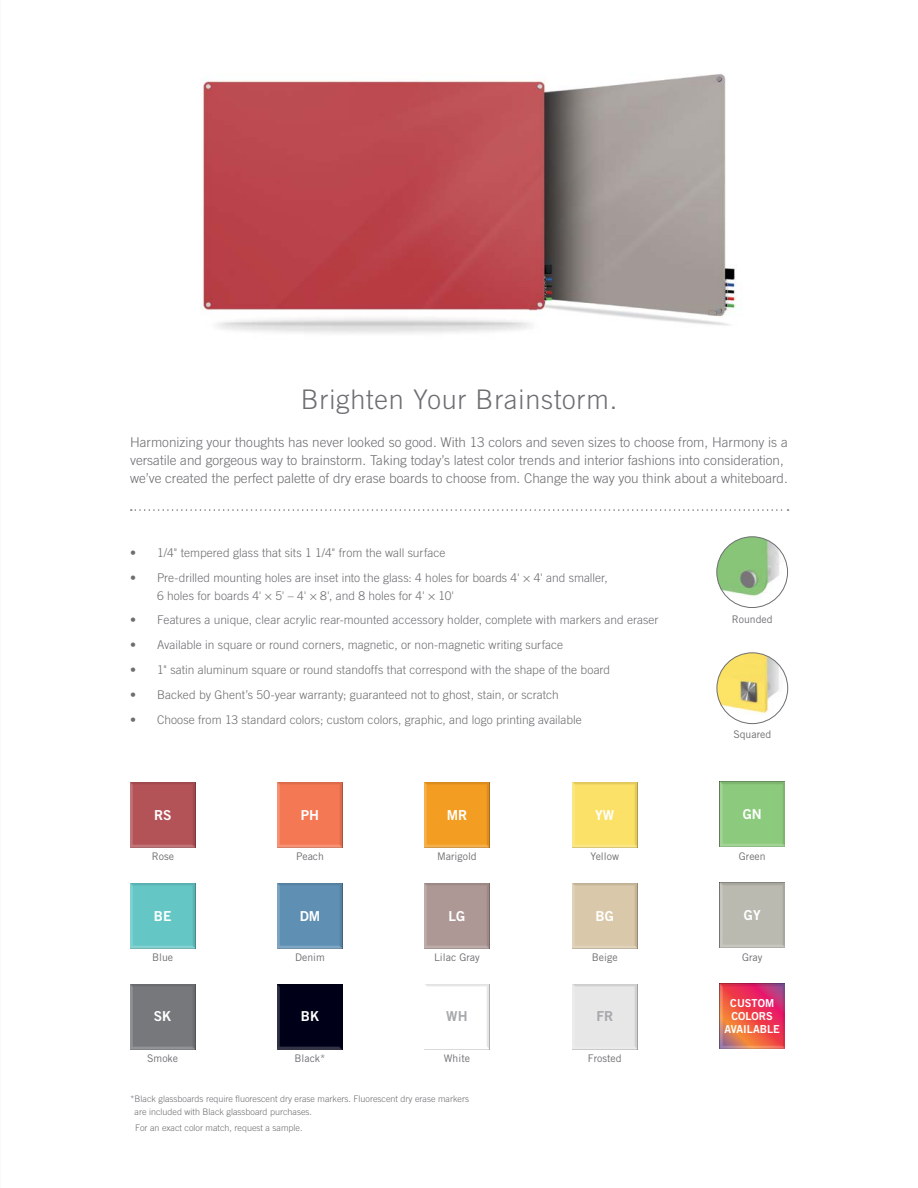
<style>
.page{position:relative;width:918px;height:1188px;background:#fff}
.page>*{position:absolute;margin:0;border:0;box-sizing:border-box;transform-origin:0 0}
.t1{font:300 27px "Trade Gothic LT Std";letter-spacing:.03em;color:#6d6e71}
.t2{font:13.65px "Trade Gothic LT Std Bd 2";color:#fff}
.t3{font:13.65px "Trade Gothic LT Std Bd 2";color:#a6a8ac}
.t4{font:300 13.5px/18px "Trade Gothic LT Std";color:#6d6e71}
.t5{font:300 12px/18px "Trade Gothic LT Std";letter-spacing:.005em;color:#6d6e71}
.t6{font:10.95px/13px "Trade Gothic LT Std Bd 2";color:#fff;text-align:center}
.t7{font:10.5px "Trade Gothic LT Std";color:#6d6e71}
.t8{font:300 9px/12.6px "Trade Gothic LT Std";color:#6d6e71}
</style>
<div class="page">
<svg style="left:131px;top:509px;width:658px;height:2px"></svg>
<div style="left:717px;top:979px;width:72px;height:70px;background:#231f20;opacity:.4"></div>
<div style="left:569px;top:879px;width:72px;height:69px;background:#231f20;opacity:.4"></div>
<div style="left:569px;top:778px;width:72px;height:69px;background:#231f20;opacity:.4"></div>
<div style="left:569px;top:980px;width:72px;height:69px;background:#231f20;opacity:.4"></div>
<div style="left:717px;top:778px;width:72px;height:69px;background:#231f20;opacity:.4"></div>
<div style="left:127px;top:879px;width:72px;height:69px;background:#231f20;opacity:.4"></div>
<div style="left:127px;top:980px;width:72px;height:69px;background:#231f20;opacity:.4"></div>
<div style="left:127px;top:778px;width:72px;height:69px;background:#231f20;opacity:.4"></div>
<div style="left:421px;top:980px;width:73px;height:69px;background:#231f20;opacity:.4"></div>
<div style="left:421px;top:879px;width:73px;height:69px;background:#231f20;opacity:.4"></div>
<div style="left:421px;top:778px;width:73px;height:69px;background:#231f20;opacity:.4"></div>
<div style="left:274px;top:879px;width:73px;height:69px;background:#231f20;opacity:.4"></div>
<div style="left:274px;top:980px;width:73px;height:69px;background:#231f20;opacity:.4"></div>
<div style="left:274px;top:778px;width:73px;height:69px;background:#231f20;opacity:.4"></div>
<div style="left:717px;top:878px;width:72px;height:70px;background:#231f20;opacity:.4"></div>
<svg style="left:717px;top:653px;width:71px;height:71px"></svg>
<img style="left:717px;top:653px;width:71px;height:62px">
<div style="left:717px;top:653px;width:71px;height:71px;border:1px solid #6d6e71;border-radius:50%"></div>
<svg style="left:717px;top:537px;width:71px;height:71px"></svg>
<img style="left:717px;top:537px;width:71px;height:63px">
<div style="left:717px;top:537px;width:71px;height:71px;border:1px solid #6d6e71;border-radius:50%"></div>
<img style="left:200px;top:74px;width:537px;height:259px">
<h1 class="t1" style="left:301px;top:384px;width:318px">Brighten Your Brainstorm.</h1>
<p class="t4" style="left:130px;top:433px;width:659px">Harmonizing your thoughts has never looked so good. With 13 colors and seven sizes to choose from, Harmony is a versatile and gorgeous way to brainstorm. Taking today’s latest color trends and interior fashions into consideration, we’ve created the perfect palette of dry erase boards to choose from. Change the way you think about a whiteboard.</p>
<p class="t5" style="left:130px;top:544px;width:317px">• 1/4" tempered glass that sits 1 1/4" from the wall surface</p>
<p class="t5" style="left:157px;top:568px;width:452px;text-indent:-27px">• Pre-drilled mounting holes are inset into the glass: 4 holes for boards 4' × 4' and smaller,<br>6 holes for boards 4' × 5' – 4' × 8', and 8 holes for 4' × 10'</p>
<p class="t5" style="left:130px;top:611px;width:530px">• Features a unique, clear acrylic rear-mounted accessory holder, complete with markers and eraser</p>
<p class="t5" style="left:130px;top:636px;width:435px">• Available in square or round corners, magnetic, or non-magnetic writing surface</p>
<p class="t5" style="left:130px;top:661px;width:482px">• 1" satin aluminum square or round standoffs that correspond with the shape of the board</p>
<p class="t5" style="left:130px;top:685px;width:430px">• Backed by Ghent’s 50-year warranty; guaranteed not to ghost, stain, or scratch</p>
<p class="t5" style="left:130px;top:710px;width:453px">• Choose from 13 standard colors; custom colors, graphic, and logo printing available</p>
<p class="t2" style="left:154px;top:806px;width:19px">RS</p>
<p class="t7" style="left:152px;top:850px;width:24px">Rose</p>
<p class="t2" style="left:154px;top:907px;width:19px">BE</p>
<p class="t7" style="left:152px;top:951px;width:23px">Blue</p>
<p class="t2" style="left:154px;top:1008px;width:19px">SK</p>
<p class="t7" style="left:147px;top:1052px;width:32px">Smoke</p>
<p class="t2" style="left:301px;top:806px;width:20px">PH</p>
<p class="t7" style="left:296px;top:850px;width:30px">Peach</p>
<p class="t2" style="left:447px;top:806px;width:22px">MR</p>
<p class="t7" style="left:437px;top:850px;width:41px">Marigold</p>
<p class="t2" style="left:300px;top:907px;width:22px">DM</p>
<p class="t7" style="left:295px;top:951px;width:31px">Denim</p>
<p class="t2" style="left:449px;top:907px;width:18px">LG</p>
<p class="t7" style="left:434px;top:951px;width:47px">Lilac Gray</p>
<p class="t2" style="left:301px;top:1008px;width:20px">BK</p>
<p class="t7" style="left:295px;top:1052px;width:32px">Black*</p>
<p class="t3" style="left:446px;top:1008px;width:23px">WH</p>
<p class="t7" style="left:444px;top:1052px;width:28px">White</p>
<p class="t8" style="left:135px;top:1093px;width:336px;text-indent:-4px">*Black glassboards require fluorescent dry erase markers. Fluorescent dry erase markers are included with Black glassboard purchases.</p>
<p class="t8" style="left:135px;top:1122px;width:169px">For an exact color match, request a sample.</p>
<p class="t2" style="left:595px;top:806px;width:21px">YW</p>
<p class="t7" style="left:590px;top:850px;width:30px">Yellow</p>
<p class="t2" style="left:596px;top:907px;width:20px">BG</p>
<p class="t7" style="left:592px;top:951px;width:27px">Beige</p>
<p class="t3" style="left:596px;top:1008px;width:18px">FR</p>
<p class="t7" style="left:588px;top:1052px;width:35px">Frosted</p>
<p class="t7" style="left:732px;top:613px;width:42px">Rounded</p>
<p class="t7" style="left:733px;top:728px;width:39px">Squared</p>
<p class="t2" style="left:743px;top:806px;width:21px">GN</p>
<p class="t7" style="left:739px;top:850px;width:28px">Green</p>
<p class="t2" style="left:744px;top:907px;width:18px">GY</p>
<p class="t7" style="left:742px;top:951px;width:22px">Gray</p>
<p class="t6" style="left:725px;top:996px;width:57px">CUSTOM<br>COLORS<br>AVAILABLE</p>
</div>
